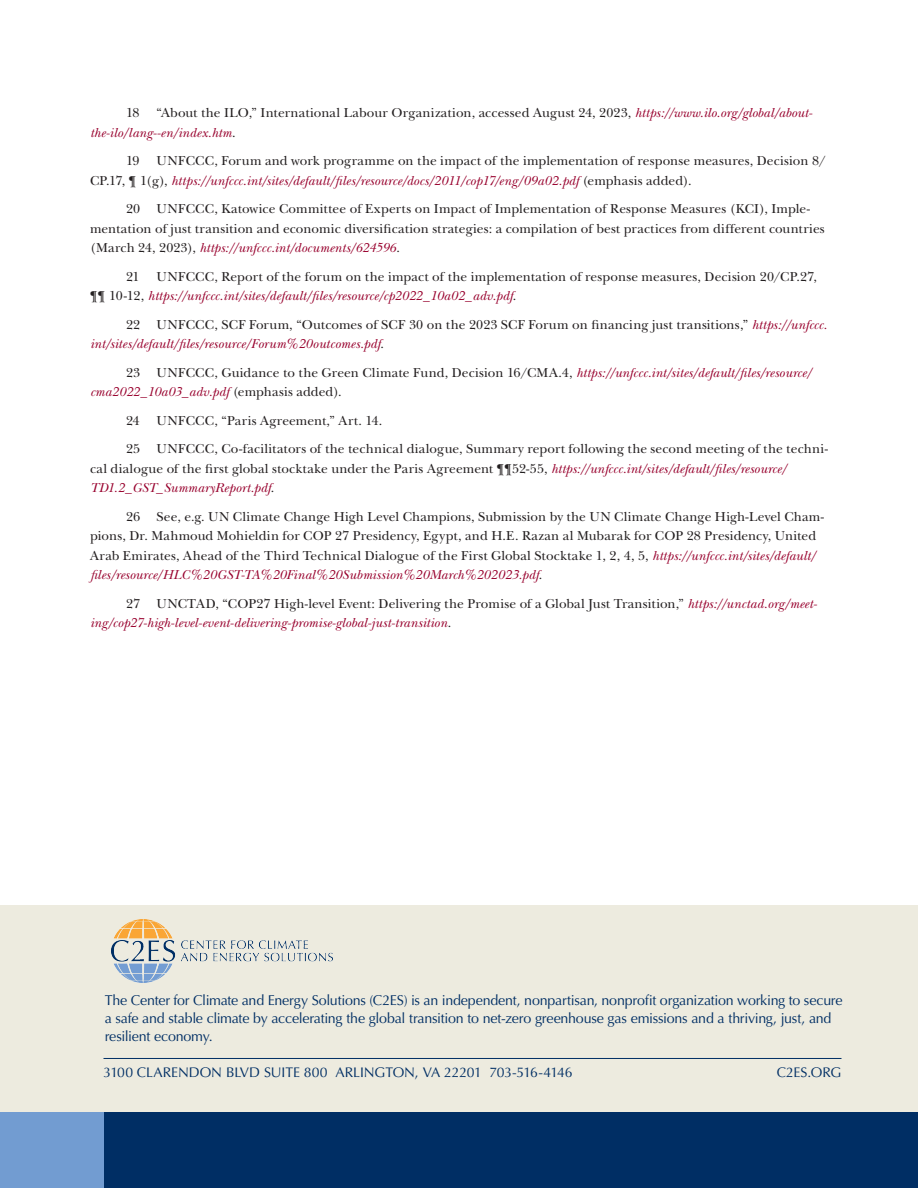
<style>
.page{position:relative;width:918px;height:1188px;background:#fff}
.page>*{position:absolute;margin:0;border:0;box-sizing:border-box;transform-origin:0 0}
.t1{font:14.25px "Optima LT Std";letter-spacing:-.015em;color:#002e64}
.t2{font:13.95px "Optima LT Std";letter-spacing:-.01em;color:#002e64}
.FCI_Endnotes{font:13.5px/19.5px "New Baskerville Std";letter-spacing:.01em;color:#231f20}
.FCI_Endnotes-2{font:italic 13.5px/19.5px "New Baskerville Std";letter-spacing:.005em;color:#98012d}
.s1{font-style:italic;color:#98012d}
.s2{font-style:normal;color:#231f20}
</style>
<div class="page">
<div style="left:0;top:905px;width:918px;height:279px;background:#edebdf"></div>
<hr style="left:104px;top:1058px;width:738px;height:1px;background:#002e64">
<div style="left:0;top:1112px;width:918px;height:76px;background:#002e64"></div>
<div style="left:0;top:1112px;width:104px;height:76px;background:#729cd1"></div>
<img style="left:111px;top:919px;width:222px;height:63px">
<p class="FCI_Endnotes" style="left:90px;top:103px;width:724px;text-indent:67px">“About the ILO,” International Labour Organization, accessed August 24, 2023, <span class="s1">https://www.ilo.org/global/about&shy;the-ilo/lang--en/index.htm</span>.</p>
<p class="FCI_Endnotes" style="left:126px;top:151px;width:15px">19</p>
<p class="FCI_Endnotes" style="left:126px;top:103px;width:15px">18</p>
<p class="FCI_Endnotes" style="left:90px;top:151px;width:738px;text-indent:67px">UNFCCC, Forum and work programme on the impact of the implementation of response measures, Decision 8/<br>CP.17, ¶ 1(g), <span class="s1">https://unfccc.int/sites/default/files/resource/docs/2011/cop17/eng/09a02.pdf</span> (emphasis added).</p>
<p class="FCI_Endnotes" style="left:90px;top:199px;width:736px;text-indent:36px">20 UNFCCC, Katowice Committee of Experts on Impact of Implementation of Response Measures (KCI), Imple&shy;mentation of just transition and economic diversification strategies: a compilation of best practices from different countries (March 24, 2023), <span class="s1">https://unfccc.int/documents/624596</span>.</p>
<p class="FCI_Endnotes" style="left:90px;top:267px;width:729px;text-indent:36px">21 UNFCCC, Report of the forum on the impact of the implementation of response measures, Decision 20/CP.27, ¶¶ 10-12, <span class="s1">https://unfccc.int/sites/default/files/resource/cp2022_10a02_adv.pdf</span>.</p>
<p class="FCI_Endnotes" style="left:90px;top:315px;width:739px;text-indent:36px">22 UNFCCC, SCF Forum, “Outcomes of SCF 30 on the 2023 SCF Forum on financing just transitions,” <span class="s1">https://unfccc. int/sites/default/files/resource/Forum%20outcomes.pdf</span>.</p>
<p class="FCI_Endnotes" style="left:90px;top:363px;width:724px;text-indent:36px">23 UNFCCC, Guidance to the Green Climate Fund, Decision 16/CMA.4, <span class="s1">https://unfccc.int/sites/default/files/resource/ cma2022_10a03_adv.pdf</span> (emphasis added).</p>
<p class="FCI_Endnotes" style="left:126px;top:411px;width:258px">24 UNFCCC, “Paris Agreement,” Art. 14.</p>
<p class="FCI_Endnotes" style="left:90px;top:439px;width:740px;text-indent:36px">25 UNFCCC, Co-facilitators of the technical dialogue, Summary report following the second meeting of the techni&shy;cal dialogue of the first global stocktake under the Paris Agreement ¶¶52-55, <span class="s1">https://unfccc.int/sites/default/files/resource/<br>TD1.2_GST_SummaryReport.pdf</span>.</p>
<p class="FCI_Endnotes" style="left:90px;top:507px;width:736px;text-indent:36px">26 See, e.g. UN Climate Change High Level Champions, Submission by the UN Climate Change High-Level Cham&shy;pions, Dr. Mahmoud Mohieldin for COP 27 Presidency, Egypt, and H.E. Razan al Mubarak for COP 28 Presidency, United Arab Emirates, Ahead of the Third Technical Dialogue of the First Global Stocktake 1, 2, 4, 5, <span class="s1">https://unfccc.int/sites/default/ files/resource/HLC%20GST-TA%20Final%20Submission%20March%202023.pdf</span>.</p>
<p class="FCI_Endnotes-2" style="left:90px;top:594px;width:729px;text-indent:36px"><span class="s2">27 UNCTAD, “COP27 High-level Event: Delivering the Promise of a Global Just Transition,”</span> https://unctad.org/meet&shy;ing/cop27-high-level-event-delivering-promise-global-just-transition<span class="s2">.</span></p>
<p class="t1" style="left:105px;top:992px;width:739px">The Center for Climate and Energy Solutions (C2ES) is an independent, nonpartisan, nonprofit organization working to secure</p>
<p class="t1" style="left:105px;top:1010px;width:728px">a safe and stable climate by accelerating the global transition to net-zero greenhouse gas emissions and a thriving, just, and</p>
<p class="t1" style="left:105px;top:1028px;width:109px">resilient economy.</p>
<p class="t2" style="left:104px;top:1064px;width:471px">3100 CLARENDON BLVD SUITE 800 ARLINGTON, VA 22201 703-516-4146</p>
<p class="t2" style="left:777px;top:1064px;width:66px">C2ES.ORG</p>
</div>
